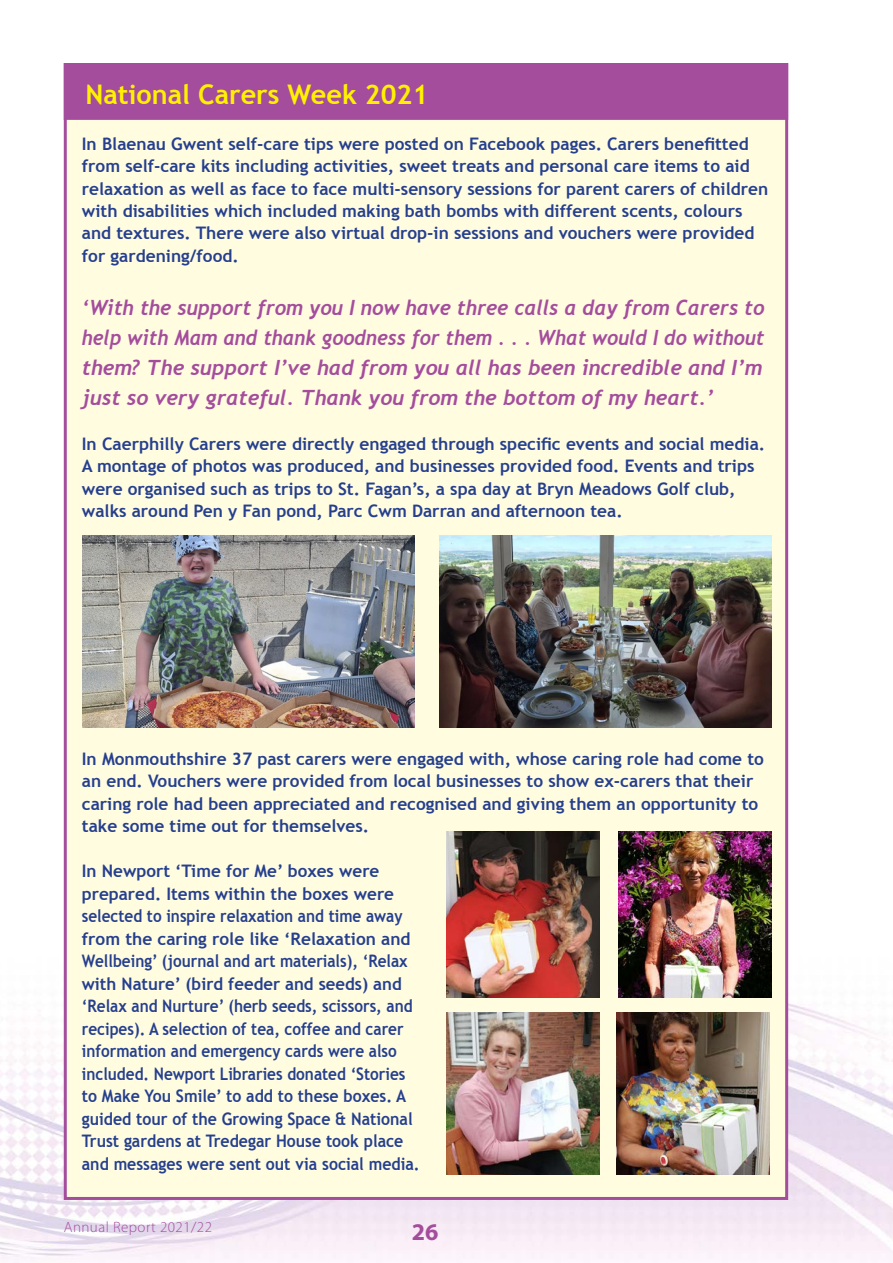
<style>
.page{position:relative;width:893px;height:1263px;background:#fff}
.page>*{position:absolute;margin:0;border:0;box-sizing:border-box;transform-origin:0 0}
.t1{font:700 27px "Trebuchet MS";color:#fff101}
.t2{font:700 24px "Myriad Pro";color:#a44d9d}
.t3{font:italic 700 21px/30px "Trebuchet";color:#a44d9d;text-align:justify;scale:.96 1}
.t4{font:700 17.25px/22.5px "Trebuchet MS";color:#253f8e}
.t5{font:300 15px "Myriad Pro";letter-spacing:.03em;color:#a44d9d}
</style>
<div class="page">
<img style="left:0;top:850px;width:893px;height:411px">
<div style="left:64px;top:63px;width:724px;height:1137px;background:#fffce0;border:3px solid #a44d9d"></div>
<div style="left:64px;top:63px;width:724px;height:57px;background:#a44d9d;border:3px solid #a44d9d"></div>
<img style="left:83px;top:535px;width:331px;height:193px">
<img style="left:439px;top:535px;width:332px;height:193px">
<img style="left:617px;top:1013px;width:153px;height:161px">
<img style="left:446px;top:1013px;width:154px;height:161px">
<img style="left:446px;top:832px;width:154px;height:166px">
<img style="left:618px;top:832px;width:153px;height:166px">
<p class="t1" style="left:85px;top:77px;width:344px">National Carers Week 2021</p>
<p class="t4" style="left:82px;top:132px;width:688px">In Blaenau Gwent self-care tips were posted on Facebook pages. Carers benefitted from self-care kits including activities, sweet treats and personal care items to aid relaxation as well as face to face multi-sensory sessions for parent carers of children with disabilities which included making bath bombs with different scents, colours and textures. There were also virtual drop-in sessions and vouchers were provided for gardening/food.</p>
<p class="t3" style="left:82px;top:292px;width:713px">‘With the support from you I now have three calls a day from Carers to help with Mam and thank goodness for them . . . What would I do without them? The support I’ve had from you all has been incredible and I’m just so very grateful. Thank you from the bottom of my heart.’</p>
<p class="t4" style="left:82px;top:432px;width:685px">In Caerphilly Carers were directly engaged through specific events and social media.<br>A montage of photos was produced, and businesses provided food. Events and trips were organised such as trips to St. Fagan’s, a spa day at Bryn Meadows Golf club, walks around Pen y Fan pond, Parc Cwm Darran and afternoon tea.</p>
<p class="t4" style="left:82px;top:747px;width:684px">In Monmouthshire 37 past carers were engaged with, whose caring role had come to an end. Vouchers were provided from local businesses to show ex-carers that their caring role had been appreciated and recognised and giving them an opportunity to take some time out for themselves.</p>
<p class="t4" style="left:82px;top:860px;width:339px">In Newport ‘Time for Me’ boxes were prepared. Items within the boxes were selected to inspire relaxation and time away from the caring role like ‘Relaxation and Wellbeing’ (journal and art materials), ‘Relax with Nature’ (bird feeder and seeds) and ‘Relax and Nurture’ (herb seeds, scissors, and recipes). A selection of tea, coffee and carer information and emergency cards were also included. Newport Libraries donated ‘Stories to Make You Smile’ to add to these boxes. A guided tour of the Growing Space &amp; National Trust gardens at Tredegar House took place and messages were sent out via social media.</p>
<p class="t5" style="left:64px;top:1218px;width:150px">Annual Report 2021/22</p>
<p class="t2" style="left:412px;top:1216px;width:28px">26</p>
</div>
